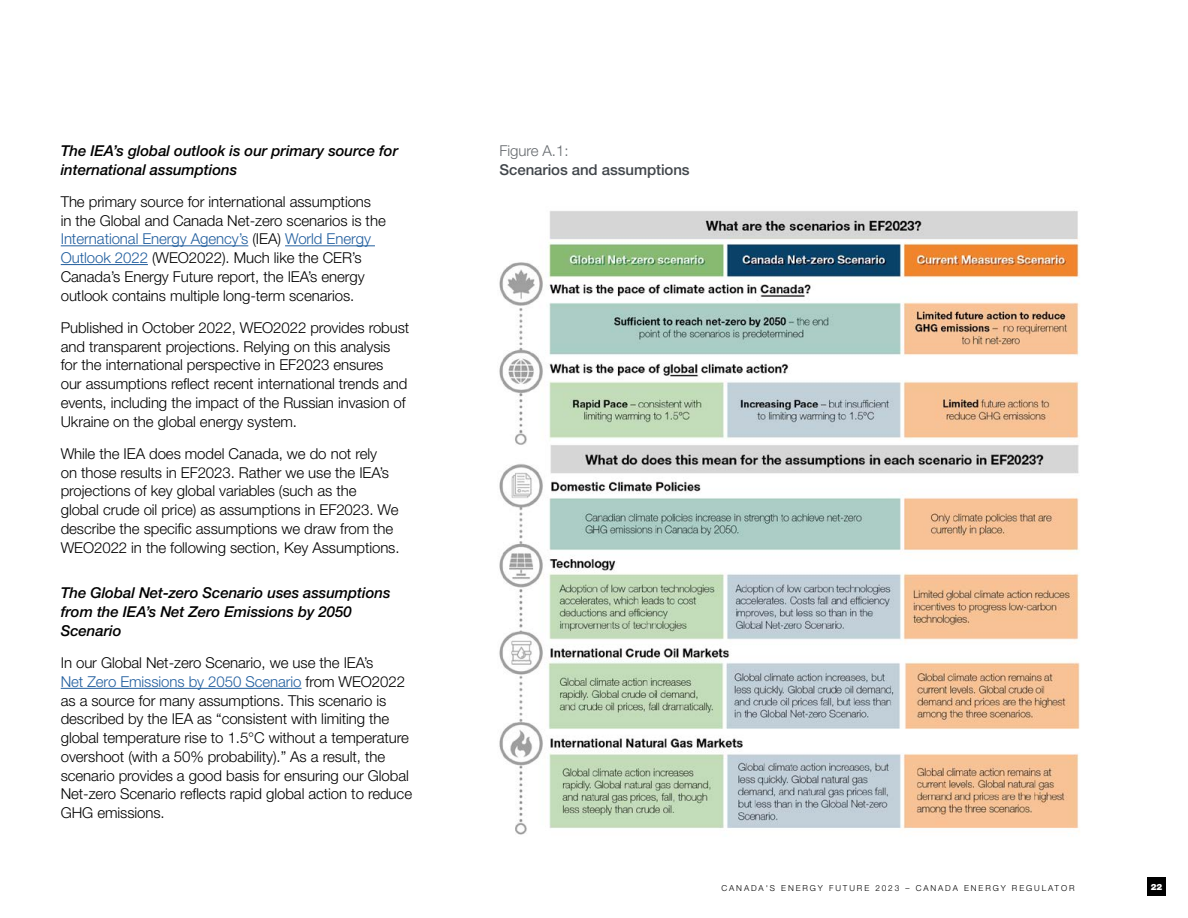
<style>
.page{position:relative;width:1188px;height:918px;background:#fff}
.page>*{position:absolute;margin:0;border:0;box-sizing:border-box;transform-origin:0 0}
.t1{font:300 15px/18.8px "Helvetica Neue LT Std";letter-spacing:-.005em;color:#000}
.t2{font:italic 500 15px/18.8px "Helvetica Neue LT Std";letter-spacing:-.005em;color:#000}
.t3{font:500 15px "Helvetica Neue LT Std";letter-spacing:-.005em;color:#41464b}
.t4{font:300 15px "Helvetica Neue LT Std";letter-spacing:-.005em;color:#676b6f}
.t5{font:900 8.7px "Helvetica Neue LT Std";color:#fff}
.t6{font:300 8.25px "Helvetica Neue LT Std";letter-spacing:.23em;color:#000}
.s1{color:#215e9e}
</style>
<div class="page">
<div style="left:1148px;top:878px;width:18px;height:18px;background:#000"></div>
<hr style="left:61px;top:245px;width:187px;height:1px;background:#215e9e">
<hr style="left:285px;top:245px;width:90px;height:1px;background:#215e9e">
<hr style="left:61px;top:264px;width:87px;height:1px;background:#215e9e">
<hr style="left:61px;top:688px;width:241px;height:1px;background:#215e9e">
<img style="left:499px;top:211px;width:581px;height:624px">
<p class="t2" style="left:61px;top:141px;width:339px">The IEA’s global outlook is our primary source for international assumptions</p>
<p class="t1" style="left:61px;top:192px;width:327px">The primary source for international assumptions<br>in the Global and Canada Net-zero scenarios is the <span class="s1">International Energy Agency’s</span> (IEA) <span class="s1">World Energy Outlook 2022</span> (WEO2022). Much like the CER’s Canada’s Energy Future report, the IEA’s energy outlook contains multiple long-term scenarios.</p>
<p class="t1" style="left:61px;top:318px;width:350px">Published in October 2022, WEO2022 provides robust and transparent projections. Relying on this analysis for the international perspective in EF2023 ensures<br>our assumptions reflect recent international trends and events, including the impact of the Russian invasion of Ukraine on the global energy system.</p>
<p class="t1" style="left:61px;top:444px;width:340px">While the IEA does model Canada, we do not rely<br>on those results in EF2023. Rather we use the IEA’s projections of key global variables (such as the<br>global crude oil price) as assumptions in EF2023. We describe the specific assumptions we draw from the WEO2022 in the following section, Key Assumptions.</p>
<p class="t2" style="left:61px;top:583px;width:331px">The Global Net-zero Scenario uses assumptions from the IEA’s Net Zero Emissions by 2050<br>Scenario</p>
<p class="t1" style="left:61px;top:653px;width:353px">In our Global Net-zero Scenario, we use the IEA’s<br><span class="s1">Net Zero Emissions by 2050 Scenario</span> from WEO2022 as a source for many assumptions. This scenario is described by the IEA as “consistent with limiting the global temperature rise to 1.5°C without a temperature overshoot (with a 50% probability).” As a result, the scenario provides a good basis for ensuring our Global Net-zero Scenario reflects rapid global action to reduce GHG emissions.</p>
<p class="t4" style="left:500px;top:141px;width:71px">Figure A.1:</p>
<p class="t3" style="left:500px;top:160px;width:192px">Scenarios and assumptions</p>
<p class="t6" style="left:722px;top:883px;width:355px">CANADA'S ENERGY FUTURE 2023 – CANADA ENERGY REGULATOR</p>
<p class="t5" style="left:1151px;top:881px;width:13px">22</p>
</div>
